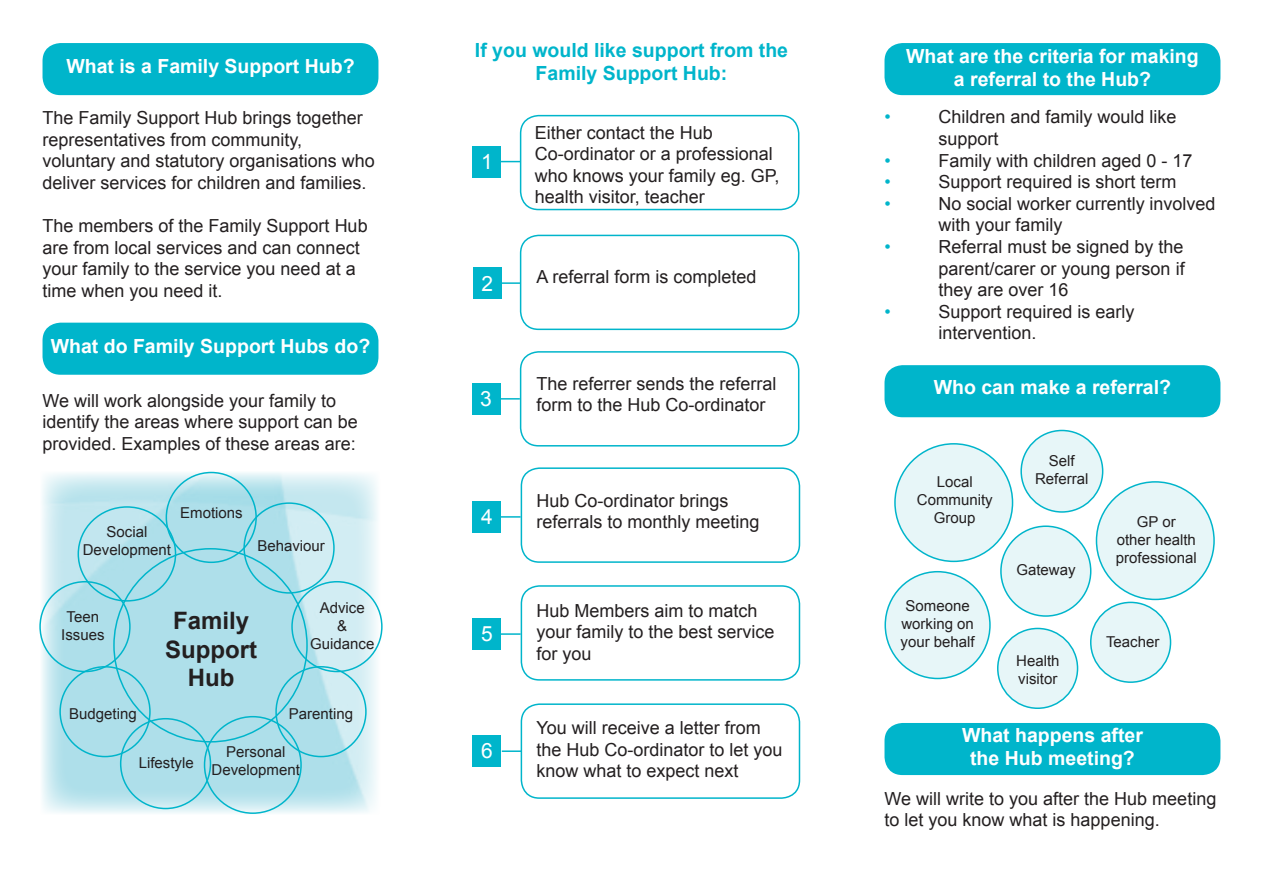
<style>
.page{position:relative;width:1263px;height:893px;background:#fff}
.page>*{position:absolute;margin:0;border:0;box-sizing:border-box;transform-origin:0 0}
.t1{font:700 24px "Arial";color:#231f20}
.t2{font:21px "Arial";color:#fff}
.t3{font:700 19.5px "Arial";color:#fff}
.t4{font:700 19.5px/23.4px "Arial";color:#00b5cb;text-align:center}
.t5{font:18px/21.6px "Arial";color:#231f20}
.t6{font:18px "Arial";color:#00b5cb}
.t7{font:15px/18px "Arial";color:#231f20;text-align:center}
</style>
<div class="page">
<div style="left:473px;top:146px;width:28px;height:32px;background:#00b5cb"></div>
<div style="left:43px;top:43px;width:335px;height:52px;background:#00b5cb;border-radius:18px"></div>
<div style="left:884px;top:43px;width:336px;height:52px;background:#00b5cb;border-radius:18px"></div>
<div style="left:43px;top:323px;width:335px;height:52px;background:#00b5cb;border-radius:18px"></div>
<div style="left:884px;top:365px;width:336px;height:52px;background:#00b5cb;border-radius:18px"></div>
<div style="left:884px;top:723px;width:336px;height:52px;background:#00b5cb;border-radius:18px"></div>
<div style="left:1096px;top:482px;width:118px;height:117px;background:#e7f6f8;border-radius:50%"></div>
<div style="left:1096px;top:481px;width:119px;height:119px;border:2px solid #00b5cb;border-radius:50%"></div>
<div style="left:1091px;top:602px;width:79px;height:80px;background:#e7f6f8;border-radius:50%"></div>
<div style="left:1090px;top:602px;width:81px;height:81px;border:2px solid #00b5cb;border-radius:50%"></div>
<div style="left:1001px;top:526px;width:90px;height:90px;background:#e7f6f8;border-radius:50%"></div>
<div style="left:1000px;top:525px;width:91px;height:92px;border:2px solid #00b5cb;border-radius:50%"></div>
<div style="left:998px;top:628px;width:79px;height:80px;background:#e7f6f8;border-radius:50%"></div>
<div style="left:997px;top:628px;width:81px;height:81px;border:2px solid #00b5cb;border-radius:50%"></div>
<div style="left:885px;top:572px;width:105px;height:106px;background:#e7f6f8;border-radius:50%"></div>
<div style="left:884px;top:571px;width:107px;height:108px;border:2px solid #00b5cb;border-radius:50%"></div>
<div style="left:1021px;top:430px;width:82px;height:82px;background:#e7f6f8;border-radius:50%"></div>
<div style="left:1020px;top:430px;width:83px;height:83px;border:2px solid #00b5cb;border-radius:50%"></div>
<div style="left:895px;top:444px;width:117px;height:117px;background:#e7f6f8;border-radius:50%"></div>
<div style="left:894px;top:443px;width:119px;height:119px;border:2px solid #00b5cb;border-radius:50%"></div>
<div style="left:520px;top:235px;width:279px;height:95px;border:2px solid #00b5cb;border-radius:18px"></div>
<div style="left:520px;top:115px;width:279px;height:95px;border:2px solid #00b5cb;border-radius:18px"></div>
<div style="left:520px;top:351px;width:279px;height:96px;border:2px solid #00b5cb;border-radius:18px"></div>
<div style="left:521px;top:467px;width:279px;height:96px;border:2px solid #00b5cb;border-radius:18px"></div>
<div style="left:521px;top:585px;width:279px;height:96px;border:2px solid #00b5cb;border-radius:18px"></div>
<div style="left:521px;top:703px;width:279px;height:96px;border:2px solid #00b5cb;border-radius:18px"></div>
<div style="left:473px;top:268px;width:29px;height:31px;background:#00b5cb"></div>
<div style="left:473px;top:501px;width:28px;height:31px;background:#00b5cb"></div>
<div style="left:473px;top:618px;width:28px;height:32px;background:#00b5cb"></div>
<div style="left:473px;top:735px;width:28px;height:32px;background:#00b5cb"></div>
<div style="left:473px;top:383px;width:28px;height:32px;background:#00b5cb"></div>
<img style="left:41px;top:472px;width:339px;height:342px">
<div style="left:166px;top:472px;width:91px;height:91px;border:2px solid #00b5cb;border-radius:50%"></div>
<div style="left:291px;top:581px;width:92px;height:91px;border:2px solid #00b5cb;border-radius:50%"></div>
<div style="left:243px;top:502px;width:92px;height:92px;border:2px solid #00b5cb;border-radius:50%"></div>
<div style="left:275px;top:666px;width:92px;height:91px;border:2px solid #00b5cb;border-radius:50%"></div>
<div style="left:204px;top:716px;width:98px;height:98px;border:2px solid #00b5cb;border-radius:50%"></div>
<div style="left:120px;top:718px;width:91px;height:91px;border:2px solid #00b5cb;border-radius:50%"></div>
<div style="left:59px;top:666px;width:92px;height:91px;border:2px solid #00b5cb;border-radius:50%"></div>
<div style="left:78px;top:506px;width:98px;height:96px;border:2px solid #00b5cb;border-radius:50%"></div>
<div style="left:39px;top:581px;width:92px;height:91px;border:2px solid #00b5cb;border-radius:50%"></div>
<svg style="left:501px;top:161px;width:20px;height:1px"></svg>
<hr style="left:500px;top:398px;width:20px;height:2px;background:#00b5cb">
<hr style="left:500px;top:282px;width:20px;height:2px;background:#00b5cb">
<hr style="left:501px;top:516px;width:20px;height:2px;background:#00b5cb">
<hr style="left:501px;top:633px;width:20px;height:2px;background:#00b5cb">
<hr style="left:502px;top:750px;width:20px;height:2px;background:#00b5cb">
<p class="t3" style="left:66px;top:53px;width:290px">What is a Family Support Hub?</p>
<p class="t5" style="left:43px;top:107px;width:334px">The Family Support Hub brings together representatives from community, voluntary and statutory organisations who deliver services for children and families.</p>
<p class="t5" style="left:43px;top:215px;width:327px">The members of the Family Support Hub are from local services and can connect your family to the service you need at a time when you need it.</p>
<p class="t3" style="left:51px;top:333px;width:321px">What do Family Support Hubs do?</p>
<p class="t5" style="left:43px;top:390px;width:317px">We will work alongside your family to identify the areas where support can be provided. Examples of these areas are:</p>
<p class="t7" style="left:83px;top:523px;width:90px">Social<br>Development</p>
<p class="t7" style="left:180px;top:504px;width:64px">Emotions</p>
<p class="t7" style="left:257px;top:537px;width:69px">Behaviour</p>
<p class="t7" style="left:67px;top:608px;width:34px">Teen</p>
<p class="t7" style="left:61px;top:626px;width:45px">Issues</p>
<p class="t1" style="left:173px;top:604px;width:78px">Family</p>
<p class="t1" style="left:165px;top:633px;width:93px">Support</p>
<p class="t1" style="left:188px;top:662px;width:48px">Hub</p>
<p class="t7" style="left:320px;top:599px;width:47px">Advice</p>
<p class="t7" style="left:337px;top:617px;width:12px">&amp;</p>
<p class="t7" style="left:310px;top:635px;width:66px">Guidance</p>
<p class="t7" style="left:69px;top:705px;width:69px">Budgeting</p>
<p class="t7" style="left:139px;top:754px;width:57px">Lifestyle</p>
<p class="t7" style="left:289px;top:705px;width:66px">Parenting</p>
<p class="t7" style="left:212px;top:743px;width:90px">Personal<br>Development</p>
<p class="t4" style="left:475px;top:39px;width:315px">If you would like support from the<br>Family Support Hub:</p>
<p class="t2" style="left:481px;top:148px;width:13px">1</p>
<p class="t2" style="left:482px;top:269px;width:13px">2</p>
<p class="t2" style="left:480px;top:385px;width:13px">3</p>
<p class="t2" style="left:481px;top:503px;width:13px">4</p>
<p class="t2" style="left:481px;top:620px;width:13px">5</p>
<p class="t2" style="left:481px;top:737px;width:13px">6</p>
<p class="t5" style="left:535px;top:122px;width:180px">Either contact the Hub</p>
<p class="t5" style="left:535px;top:143px;width:246px">Co-ordinator or a professional who knows your family eg. GP, health visitor, teacher</p>
<p class="t5" style="left:536px;top:266px;width:222px">A referral form is completed</p>
<p class="t5" style="left:536px;top:373px;width:242px">The referrer sends the referral form to the Hub Co-ordinator</p>
<p class="t5" style="left:536px;top:490px;width:225px">Hub Co-ordinator brings referrals to monthly meeting</p>
<p class="t5" style="left:536px;top:600px;width:240px">Hub Members aim to match your family to the best service for you</p>
<p class="t5" style="left:536px;top:717px;width:248px">You will receive a letter from the Hub Co-ordinator to let you know what to expect next</p>
<p class="t3" style="left:906px;top:43px;width:294px">What are the criteria for making</p>
<p class="t3" style="left:954px;top:66px;width:199px">a referral to the Hub?</p>
<p class="t6" style="left:884px;top:105px;width:8px">•</p>
<p class="t5" style="left:938px;top:106px;width:240px">Children and family would like support</p>
<p class="t6" style="left:884px;top:148px;width:8px">•</p>
<p class="t5" style="left:938px;top:150px;width:256px">Family with children aged 0 - 17</p>
<p class="t6" style="left:884px;top:170px;width:8px">•</p>
<p class="t5" style="left:938px;top:171px;width:240px">Support required is short term</p>
<p class="t6" style="left:884px;top:192px;width:8px">•</p>
<p class="t5" style="left:938px;top:193px;width:278px">No social worker currently involved with your family</p>
<p class="t6" style="left:884px;top:235px;width:8px">•</p>
<p class="t5" style="left:938px;top:236px;width:248px;text-align:justify">Referral must be signed by the parent/carer or young person if they are over 16</p>
<p class="t6" style="left:884px;top:300px;width:8px">•</p>
<p class="t5" style="left:938px;top:301px;width:198px">Support required is early intervention.</p>
<p class="t3" style="left:934px;top:374px;width:239px">Who can make a referral?</p>
<p class="t7" style="left:937px;top:473px;width:37px">Local</p>
<p class="t7" style="left:917px;top:491px;width:77px">Community</p>
<p class="t7" style="left:934px;top:509px;width:43px">Group</p>
<p class="t7" style="left:900px;top:597px;width:76px">Someone working on your behalf</p>
<p class="t7" style="left:1035px;top:451px;width:55px">Self<br>Referral</p>
<p class="t7" style="left:1016px;top:561px;width:61px">Gateway</p>
<p class="t7" style="left:1137px;top:513px;width:40px">GP or</p>
<p class="t7" style="left:1116px;top:531px;width:82px;text-align:left">other health professional</p>
<p class="t7" style="left:1016px;top:652px;width:45px;text-align:left">Health visitor</p>
<p class="t7" style="left:1106px;top:632px;width:55px">Teacher</p>
<p class="t3" style="left:962px;top:722px;width:182px">What happens after</p>
<p class="t3" style="left:970px;top:745px;width:166px">the Hub meeting?</p>
<p class="t5" style="left:884px;top:788px;width:333px">We will write to you after the Hub meeting to let you know what is happening.</p>
</div>
